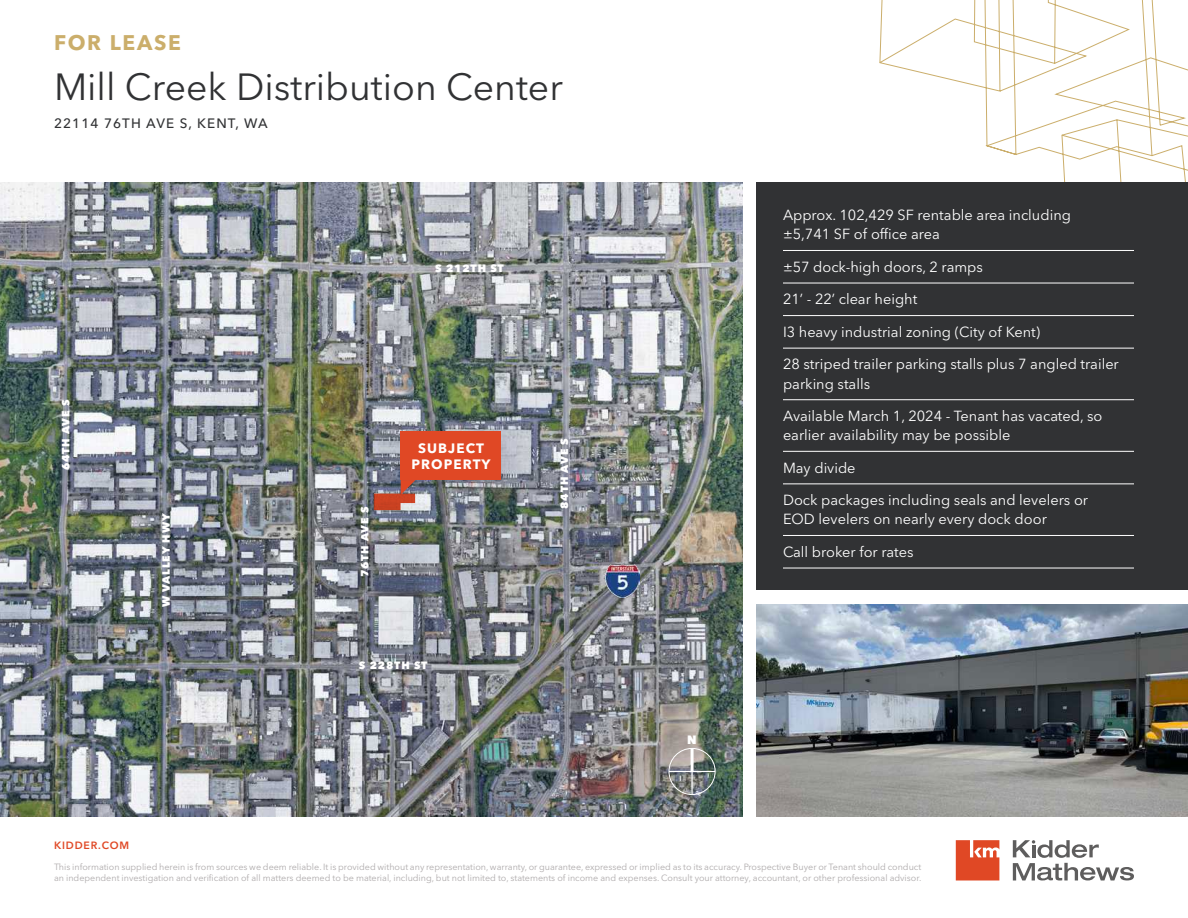
<style>
.page{position:relative;width:1188px;height:918px;background:#fff}
.page>*{position:absolute;margin:0;border:0;box-sizing:border-box;transform-origin:0 0}
.Property_Name_-_Char{font:37.5px "Avenir Next LT Pro";color:#313234}
.For_Lease___Sale__Af{font:700 21px "Avenir Next LT Pro";letter-spacing:.08em;color:#cbae6b}
.Factoids_-_White{font:14.55px/19px "Avenir Next LT Pro";color:#fff}
.Property_Address_-_C{font:500 13.5px "Avenir Next LT Pro";letter-spacing:.08em;color:#313234}
.Subject_Property_Cal{font:700 13.5px/16.5px "Avenir Next LT Pro";letter-spacing:.08em;color:#fff;text-align:center}
.t1{font:800 12px "Avenir Next LT Pro";color:#fff}
.Street_Names_-_Aeria{font:800 10.5px "Avenir Next LT Pro";letter-spacing:.08em;color:#fff}
.t2{font:600 10.5px "Avenir Next LT Pro";letter-spacing:.08em;color:#e04825}
.t3{font:9px/10.8px "Avenir Next LT Pro";color:#afabac}
</style>
<div class="page">
<svg style="left:1013px;top:840px;width:121px;height:41px"></svg>
<svg style="left:956px;top:840px;width:43px;height:41px;background:#e35f40"></svg>
<svg style="left:879px;top:0;width:309px;height:182px"></svg>
<div style="left:756px;top:182px;width:432px;height:408px;background:#313234"></div>
<img style="left:756px;top:605px;width:432px;height:211px">
<img style="left:0;top:182px;width:742px;height:635px">
<hr style="left:783px;top:250px;width:351px;height:1px;background:#fff">
<hr style="left:783px;top:283px;width:351px;height:1px;background:#fff">
<hr style="left:783px;top:315px;width:351px;height:1px;background:#fff">
<hr style="left:783px;top:348px;width:351px;height:1px;background:#fff">
<hr style="left:783px;top:399px;width:351px;height:1px;background:#fff">
<hr style="left:783px;top:451px;width:351px;height:1px;background:#fff">
<hr style="left:783px;top:483px;width:351px;height:1px;background:#fff">
<hr style="left:783px;top:535px;width:351px;height:1px;background:#fff">
<hr style="left:783px;top:568px;width:351px;height:1px;background:#fff">
<div style="left:669px;top:748px;width:47px;height:47px;border:1px solid #fff;border-radius:50%"></div>
<hr style="left:691px;top:748px;width:3px;height:23px;background:#fff">
<hr style="left:669px;top:771px;width:46px;height:1px;background:#fff">
<svg style="left:692px;top:772px;width:1px;height:23px"></svg>
<img style="left:606px;top:564px;width:34px;height:34px">
<svg style="left:374px;top:480px;width:41px;height:30px"></svg>
<div style="left:401px;top:432px;width:100px;height:48px;background:#e04825"></div>
<p class="For_Lease___Sale__Af" style="left:54px;top:30px;width:128px">FOR LEASE</p>
<p class="Property_Name_-_Char" style="left:54px;top:64px;width:510px">Mill Creek Distribution Center</p>
<p class="Property_Address_-_C" style="left:54px;top:115px;width:215px">22114 76TH AVE S, KENT, WA</p>
<p class="Street_Names_-_Aeria" style="left:59px;top:470px;width:72px;rotate:-90deg">64TH AVE S</p>
<p class="Street_Names_-_Aeria" style="left:160px;top:607px;width:96px;rotate:-90deg">W VALLEY HWY</p>
<p class="t2" style="left:54px;top:839px;width:77px">KIDDER.COM</p>
<p class="Street_Names_-_Aeria" style="left:435px;top:262px;width:70px">S 212TH ST</p>
<p class="Street_Names_-_Aeria" style="left:358px;top:577px;width:72px;rotate:-90deg">76TH AVE S</p>
<p class="Subject_Property_Cal" style="left:411px;top:440px;width:80px">SUBJECT<br>PROPERTY</p>
<p class="Street_Names_-_Aeria" style="left:359px;top:659px;width:70px">S 228TH ST</p>
<p class="Street_Names_-_Aeria" style="left:558px;top:509px;width:72px;rotate:-90deg">84TH AVE S</p>
<h3 class="t1" style="left:687px;top:732px;width:11px">N</h3>
<p class="Factoids_-_White" style="left:783px;top:206px;width:290px">Approx. 102,429 SF rentable area including ±5,741 SF of office area</p>
<p class="Factoids_-_White" style="left:783px;top:257px;width:201px">±57 dock-high doors, 2 ramps</p>
<p class="Factoids_-_White" style="left:783px;top:290px;width:136px">21’ - 22’ clear height</p>
<p class="Factoids_-_White" style="left:783px;top:322px;width:259px">I3 heavy industrial zoning (City of Kent)</p>
<p class="Factoids_-_White" style="left:783px;top:355px;width:337px">28 striped trailer parking stalls plus 7 angled trailer parking stalls</p>
<p class="Factoids_-_White" style="left:783px;top:406px;width:321px">Available March 1, 2024 - Tenant has vacated, so earlier availability may be possible</p>
<p class="Factoids_-_White" style="left:783px;top:458px;width:74px">May divide</p>
<p class="Factoids_-_White" style="left:783px;top:491px;width:307px">Dock packages including seals and levelers or<br>EOD levelers on nearly every dock door</p>
<p class="Factoids_-_White" style="left:783px;top:542px;width:132px">Call broker for rates</p>
<p class="t3" style="left:54px;top:861px;width:869px">This information supplied herein is from sources we deem reliable. It is provided without any representation, warranty, or guarantee, expressed or implied as to its accuracy. Prospective Buyer or Tenant should conduct an independent investigation and verification of all matters deemed to be material, including, but not limited to, statements of income and expenses. Consult your attorney, accountant, or other professional advisor.</p>
</div>
